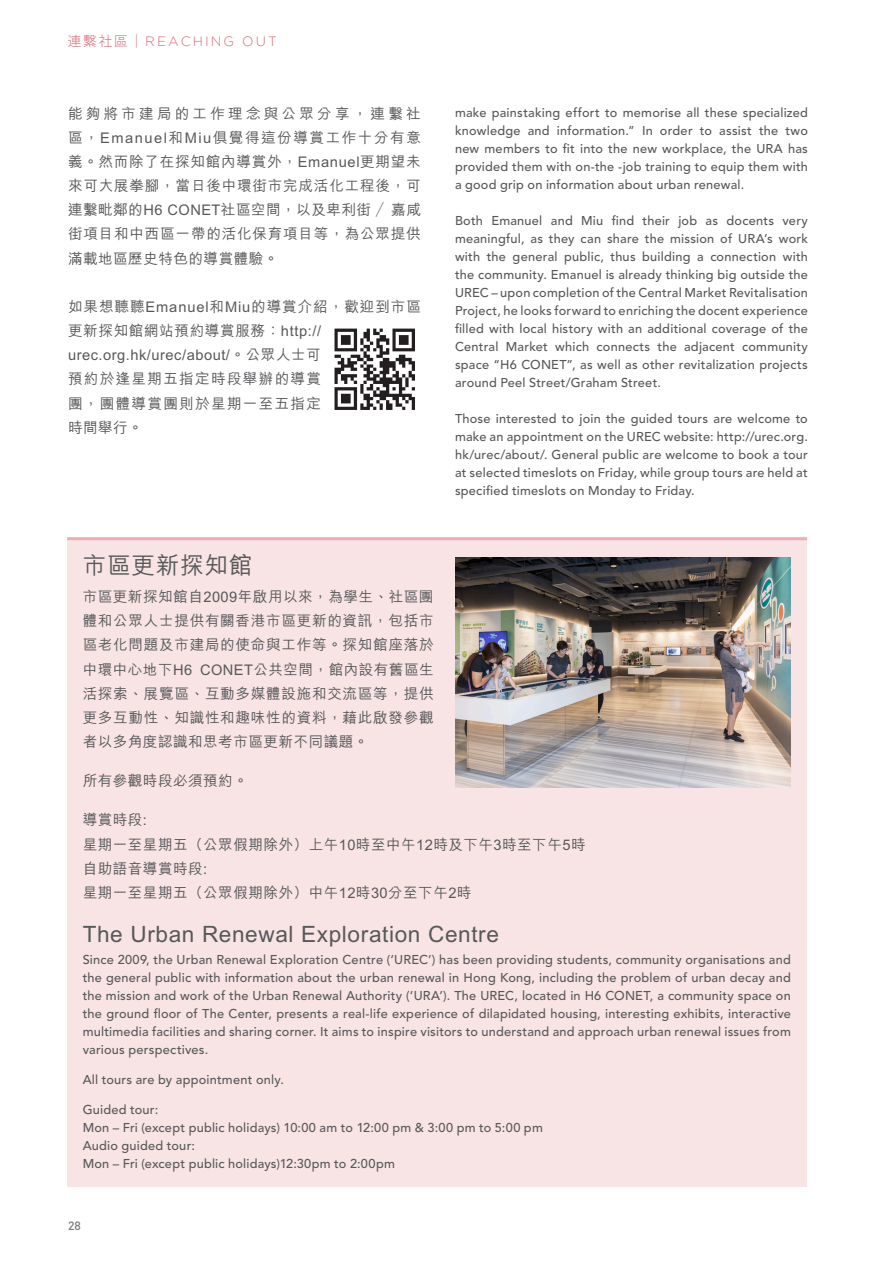
<style>
.page{position:relative;width:893px;height:1263px;background:#fff}
.page>*{position:absolute;margin:0;border:0;box-sizing:border-box;transform-origin:0 0}
.t1{font:500 23.7px "M Hei HK";letter-spacing:.03em;color:#57585a}
.t2{font:500 22.5px "M Hei HK";letter-spacing:.03em;color:#57585a}
.t3{font:500 14.7px/24.2px "M Hei HK";letter-spacing:.035em;color:#57585a;text-align:justify}
.t4{font:500 14.7px/24.2px "M Hei HK";letter-spacing:.06em;color:#57585a}
.t5{font:300 13.5px "Gotham";letter-spacing:.15em;color:#d86978}
.t6{font:500 12.75px/18px "Avenir";letter-spacing:.015em;color:#57585a;text-align:justify}
.t7{font:500 12px "DIN Pro";color:#787a7d}
.s1{font-family:"Koz Go Pro"}
.s2{font-family:"Koz Go Pro";font-weight:200}
</style>
<div class="page">
<hr style="left:892px;top:1156px;width:1px;height:107px;background:#e6e7e9">
<div style="left:67px;top:537px;width:740px;height:650px;background:#f8e4e4"></div>
<img style="left:334px;top:328px;width:81px;height:82px">
<img style="left:455px;top:557px;width:335px;height:231px">
<hr style="left:67px;top:537px;width:740px;height:3px;background:#eaafb0">
<p class="t5" style="left:68px;top:34px;width:211px"><span class="s1">連繫社區</span><span class="s2">｜</span>REACHING OUT</p>
<p class="t3" style="left:68px;top:100px;width:354px">能夠將市建局的工作理念與公眾分享，連繫社區，Emanuel和Miu俱覺得這份導賞工作十分有意義。然而除了在探知館內導賞外，Emanuel更期望未來可大展拳腳，當日後中環街市完成活化工程後，可連繫毗鄰的H6 CONET社區空間，以及卑利街／嘉咸街項目和中西區一帶的活化保育項目等，為公眾提供滿載地區歷史特色的導賞體驗。</p>
<p class="t4" style="left:68px;top:293px;width:354px">如果想聽聽Emanuel和Miu的導賞介紹，歡迎到市區更新探知館網站預約導賞服務：http:// urec.org.hk/urec/about/。公眾人士可<br>預約於逢星期五指定時段舉辦的導賞<br>團，團體導賞團則於星期一至五指定<br>時間舉行。</p>
<p class="t6" style="left:455px;top:104px;width:354px">make painstaking effort to memorise all these specialized knowledge and information.” In order to assist the two new members to fit into the new workplace, the URA has provided them with on-the -job training to equip them with a good grip on information about urban renewal.</p>
<p class="t6" style="left:455px;top:212px;width:354px">Both Emanuel and Miu find their job as docents very meaningful, as they can share the mission of URA’s work with the general public, thus building a connection with the community. Emanuel is already thinking big outside the UREC – upon completion of the Central Market Revitalisation Project, he looks forward to enriching the docent experience filled with local history with an additional coverage of the Central Market which connects the adjacent community space “H6 CONET”, as well as other revitalization projects around Peel Street/Graham Street.</p>
<p class="t6" style="left:455px;top:410px;width:354px">Those interested to join the guided tours are welcome to make an appointment on the UREC website: http://urec.org. hk/urec/about/. General public are welcome to book a tour at selected timeslots on Friday, while group tours are held at specified timeslots on Monday to Friday.</p>
<h1 class="t1" style="left:83px;top:548px;width:171px">市區更新探知館</h1>
<p class="t3" style="left:83px;top:583px;width:353px">市區更新探知館自2009年啟用以來，為學生、社區團體和公眾人士提供有關香港市區更新的資訊，包括市區老化問題及市建局的使命與工作等。探知館座落於中環中心地下H6 CONET公共空間，館內設有舊區生活探索、展覽區、互動多媒體設施和交流區等，提供更多互動性、知識性和趣味性的資料，藉此啟發參觀者以多角度認識和思考市區更新不同議題。</p>
<p class="t3" style="left:83px;top:767px;width:167px">所有參觀時段必須預約。</p>
<p class="t3" style="left:83px;top:807px;width:504px;text-align:left">導賞時段:<br>星期一至星期五（公眾假期除外）上午10時至中午12時及下午3時至下午5時自助語音導賞時段:<br>星期一至星期五（公眾假期除外）中午12時30分至下午2時</p>
<h2 class="t2" style="left:83px;top:917px;width:418px">The Urban Renewal Exploration Centre</h2>
<p class="t6" style="left:83px;top:951px;width:710px">Since 2009, the Urban Renewal Exploration Centre (‘UREC’) has been providing students, community organisations and the general public with information about the urban renewal in Hong Kong, including the problem of urban decay and the mission and work of the Urban Renewal Authority (‘URA’). The UREC, located in H6 CONET, a community space on the ground floor of The Center, presents a real-life experience of dilapidated housing, interesting exhibits, interactive multimedia facilities and sharing corner. It aims to inspire visitors to understand and approach urban renewal issues from various perspectives.</p>
<p class="t6" style="left:83px;top:1071px;width:203px">All tours are by appointment only.</p>
<p class="t6" style="left:83px;top:1101px;width:462px;text-align:left">Guided tour:<br>Mon – Fri (except public holidays) 10:00 am to 12:00 pm &amp; 3:00 pm to 5:00 pm Audio guided tour:<br>Mon – Fri (except public holidays)12:30pm to 2:00pm</p>
<p class="t7" style="left:68px;top:1218px;width:14px">28</p>
</div>
